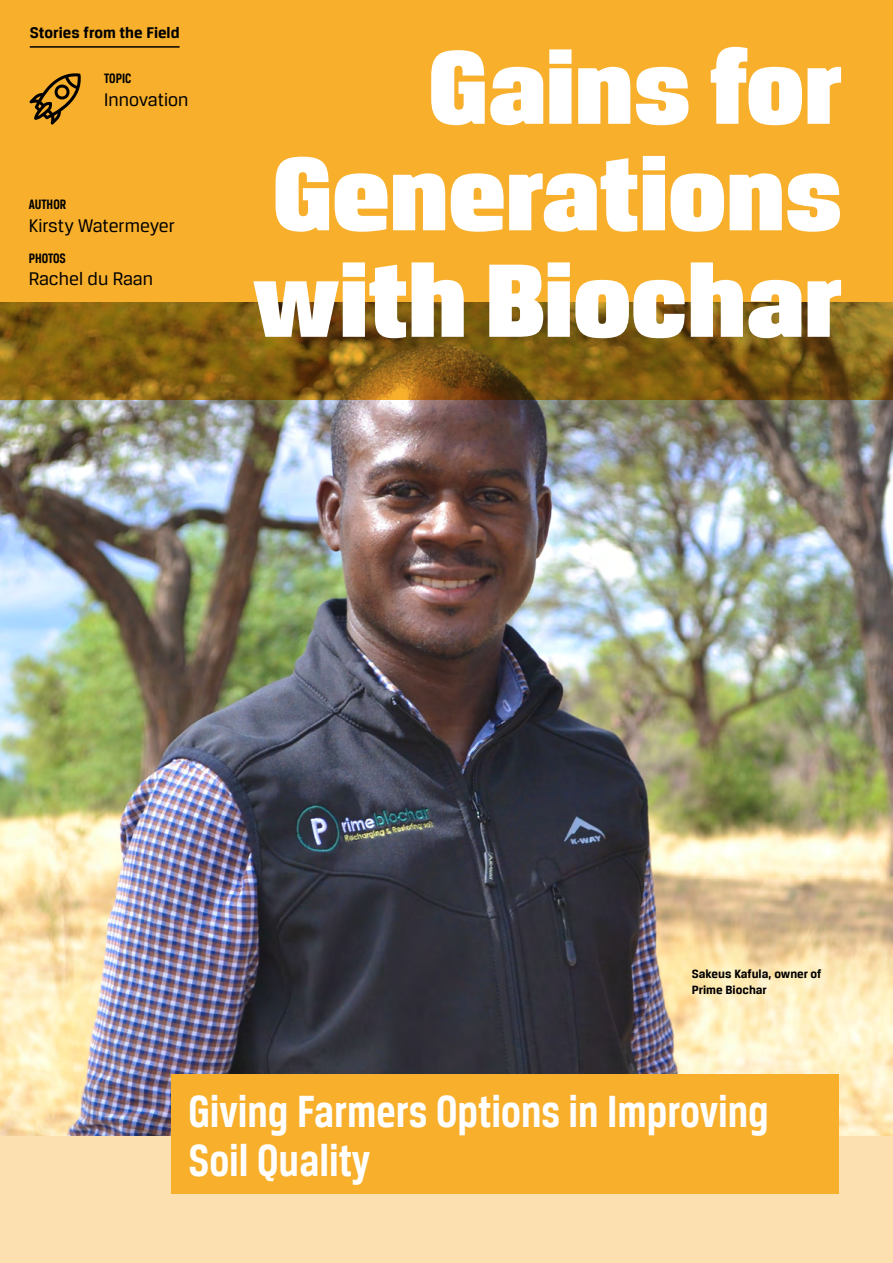
<style>
.page{position:relative;width:893px;height:1263px;background:#fff}
.page>*{position:absolute;margin:0;border:0;box-sizing:border-box;transform-origin:0 0}
.Story-MainHead{font:111px/106.5px "Breuer Headline";color:#fff;text-align:justify}
.Intro-Norm{font:700 48px/49.5px "Breuer Condensed";color:#fff}
.Mini-Head-_Topic_-2{font:19.5px "Breuer Text";color:#000}
.Title-Head{font:700 16.5px "Breuer Text";color:#000}
.Mini-Head-_Topic{font:700 14.55px "Breuer Condensed";color:#000}
.t1{font:700 12.75px/16.5px "Breuer Text";color:#000}
</style>
<div class="page">
<div style="left:0;top:494px;width:893px;height:769px;background:#fce0b0"></div>
<img style="left:0;top:400px;width:893px;height:735px">
<svg style="left:0;top:0;width:893px;height:400px;background:#d99a25"></svg>
<div style="left:171px;top:1074px;width:668px;height:119px;background:#f7af2c"></div>
<svg style="left:29px;top:72px;width:53px;height:53px;background:#b17d1f"></svg>
<hr style="left:30px;top:46px;width:150px;height:2px;background:#000">
<p class="Title-Head" style="left:30px;top:23px;width:151px">Stories from the Field</p>
<p class="Mini-Head-_Topic" style="left:104px;top:70px;width:29px">TOPIC</p>
<p class="Mini-Head-_Topic_-2" style="left:104px;top:89px;width:86px">Innovation</p>
<p class="Mini-Head-_Topic" style="left:29px;top:197px;width:39px">AUTHOR</p>
<p class="Mini-Head-_Topic_-2" style="left:29px;top:214px;width:148px">Kirsty Watermeyer</p>
<p class="Mini-Head-_Topic_-2" style="left:29px;top:268px;width:126px">Rachel du Raan</p>
<p class="Mini-Head-_Topic" style="left:29px;top:250px;width:39px">PHOTOS</p>
<p class="Story-MainHead" style="left:253px;top:32px;width:591px;text-indent:176px">Gains for Generations with Biochar</p>
<p class="t1" style="left:692px;top:965px;width:131px">Sakeus Kafula, owner of<br>Prime Biochar</p>
<p class="Intro-Norm" style="left:188px;top:1086px;width:582px">Giving Farmers Options in Improving<br>Soil Quality</p>
</div>
